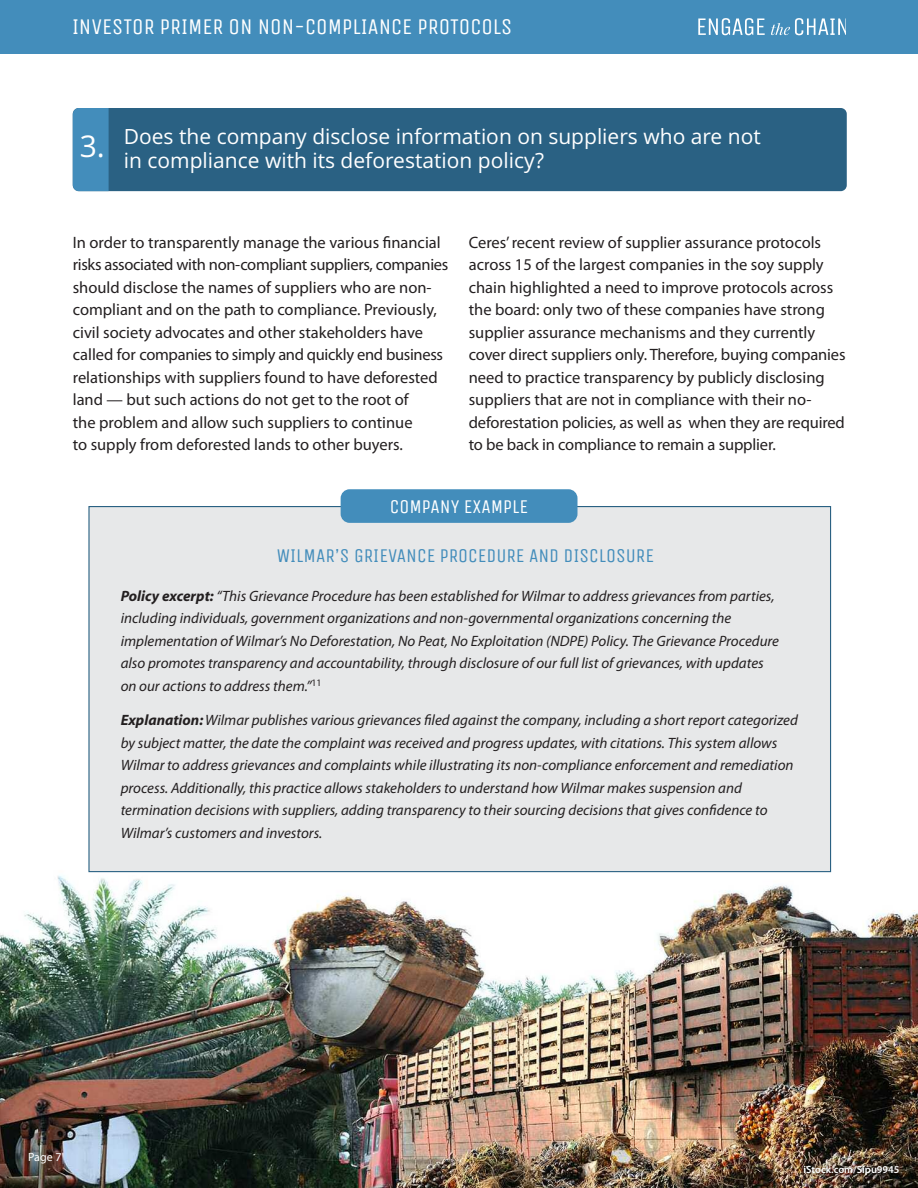
<style>
.page{position:relative;width:918px;height:1188px;background:#fff}
.page>*{position:absolute;margin:0;border:0;box-sizing:border-box;transform-origin:0 0}
.t1{font:30px "Open Sans";color:#fff}
.t2{font:22.5px "Unica One";color:#fff}
.t3{font:21px/24px "Open Sans";color:#fff}
.t4{font:19.5px "Unica One";color:#438dbb}
.t5{font:19.5px "Unica One";color:#fff}
.t6{font:16.5px/22.5px "Myriad Pro";color:#231f20}
.t7{font:italic 15px/22.5px "Myriad Pro";color:#231f20}
.t8{font:12px "Myriad Pro";color:#fff}
.t9{font:600 10.5px "Myriad Pro";color:#fff}
.s1{font-family:"Myriad";font-weight:700}
</style>
<div class="page">
<img style="left:0;top:869px;width:918px;height:319px">
<div style="left:0;top:0;width:918px;height:54px;background:#438dbb"></div>
<svg style="left:698px;top:18px;width:67px;height:17px"></svg>
<svg style="left:771px;top:18px;width:75px;height:17px"></svg>
<div style="left:73px;top:108px;width:774px;height:83px;background:#2a6183;border-radius:6px"></div>
<div style="left:73px;top:108px;width:36px;height:83px;background:#438dbb"></div>
<div style="left:90px;top:507px;width:740px;height:364px;background:#e7e8e9"></div>
<div style="left:341px;top:489px;width:237px;height:34px;background:#438dbb;border-radius:9px"></div>
<img style="left:745px;top:1152px;width:171px;height:36px">
<h2 class="t2" style="left:72px;top:14px;width:442px">INVESTOR PRIMER ON NON-COMPLIANCE PROTOCOLS</h2>
<h1 class="t1" style="left:80px;top:126px;width:27px">3.</h1>
<h3 class="t3" style="left:124px;top:124px;width:639px">Does the company disclose information on suppliers who are not in compliance with its deforestation policy?</h3>
<p class="t6" style="left:73px;top:231px;width:377px">In order to transparently manage the various financial risks associated with non-compliant suppliers, companies should disclose the names of suppliers who are non&shy;compliant and on the path to compliance. Previously, civil society advocates and other stakeholders have called for companies to simply and quickly end business relationships with suppliers found to have deforested land — but such actions do not get to the root of<br>the problem and allow such suppliers to continue<br>to supply from deforested lands to other buyers.</p>
<p class="t6" style="left:469px;top:231px;width:378px">Ceres’recent review of supplier assurance protocols across 15 of the largest companies in the soy supply chain highlighted a need to improve protocols across the board: only two of these companies have strong supplier assurance mechanisms and they currently cover direct suppliers only. Therefore, buying companies need to practice transparency by publicly disclosing suppliers that are not in compliance with their no&shy;deforestation policies, as well as when they are required to be back in compliance to remain a supplier.</p>
<h3 class="t5" style="left:390px;top:495px;width:140px">COMPANY EXAMPLE</h3>
<h3 class="t4" style="left:277px;top:545px;width:379px">WILMAR’S GRIEVANCE PROCEDURE AND DISCLOSURE</h3>
<p class="t7" style="left:121px;top:584px;width:660px"><span class="s1">Policy excerpt:</span> “This Grievance Procedure has been established for Wilmar to address grievances from parties, including individuals, government organizations and non-governmental organizations concerning the implementation of Wilmar’s No Deforestation, No Peat, No Exploitation (NDPE) Policy. The Grievance Procedure also promotes transparency and accountability, through disclosure of our full list of grievances, with updates on our actions to address them.”<sup>11</sup></p>
<p class="t7" style="left:121px;top:709px;width:679px"><span class="s1">Explanation:</span>Wilmar publishes various grievances filed against the company, including a short report categorized by subject matter, the date the complaint was received and progress updates, with citations. This system allows Wilmar to address grievances and complaints while illustrating its non-compliance enforcement and remediation process. Additionally, this practice allows stakeholders to understand how Wilmar makes suspension and termination decisions with suppliers, adding transparency to their sourcing decisions that gives confidence to Wilmar’s customers and investors.</p>
<p class="t8" style="left:28px;top:1150px;width:35px">Page 7</p>
<p class="t9" style="left:803px;top:1163px;width:98px">iStock.com/Sipu9945</p>
</div>
